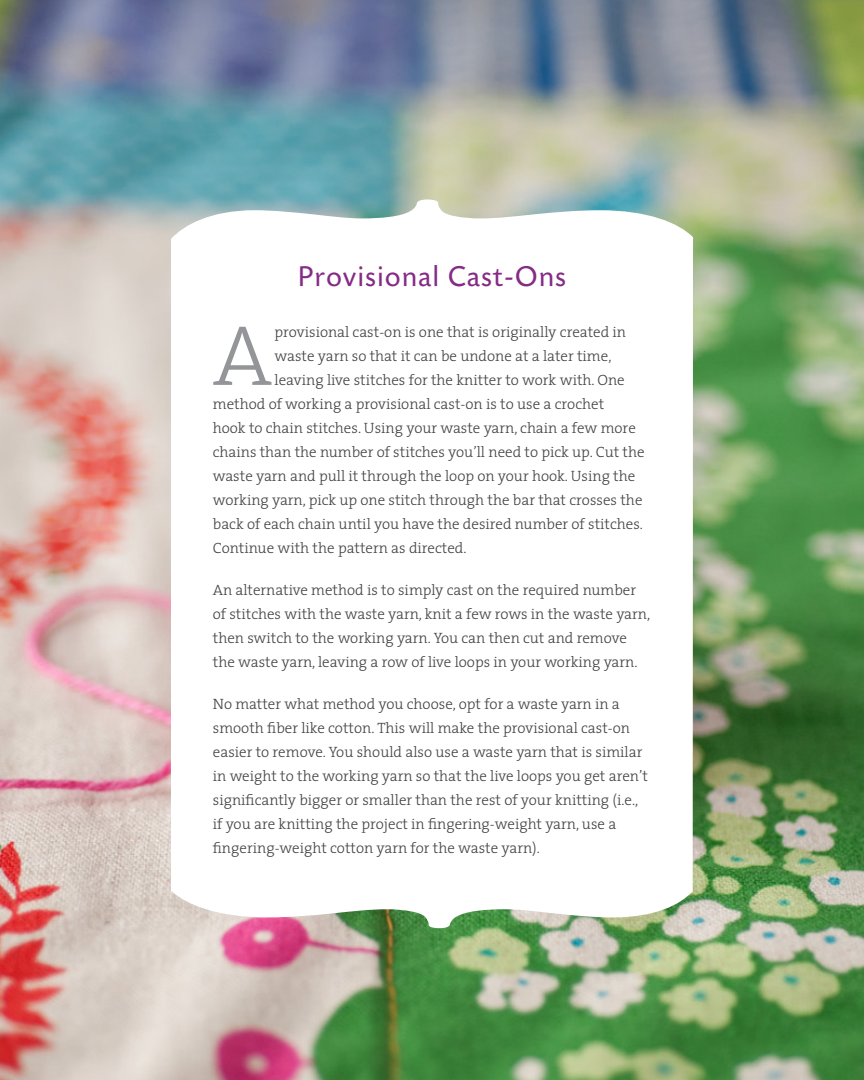
<style>
.page{position:relative;width:864px;height:1080px;background:#fff}
.page>*{position:absolute;margin:0;border:0;box-sizing:border-box;transform-origin:0 0}
.t1{font:300 86.1px "The Serif";color:#939598}
.t2{font:30px "Today SB";letter-spacing:.03em;color:#842c85}
.t3{font:300 15px/24px "The Serif";color:#414042}
</style>
<div class="page">
<img style="left:0;top:0;width:864px;height:1080px">
<svg style="left:171px;top:199px;width:522px;height:729px"></svg>
<h2 class="t2" style="left:298px;top:260px;width:270px">Provisional Cast-Ons</h2>
<h1 class="t1" style="left:213px;top:285px;width:61px">A</h1>
<p class="t3" style="left:275px;top:319px;width:353px">provisional cast-on is one that is originally created in</p>
<p class="t3" style="left:275px;top:343px;width:338px">waste yarn so that it can be undone at a later time,</p>
<p class="t3" style="left:275px;top:367px;width:352px">leaving live stitches for the knitter to work with. One</p>
<p class="t3" style="left:213px;top:391px;width:393px">method of working a provisional cast-on is to use a crochet</p>
<p class="t3" style="left:213px;top:415px;width:425px">hook to chain stitches. Using your waste yarn, chain a few more</p>
<p class="t3" style="left:213px;top:439px;width:433px">chains than the number of stitches you’ll need to pick up. Cut the</p>
<p class="t3" style="left:213px;top:463px;width:424px">waste yarn and pull it through the loop on your hook. Using the</p>
<p class="t3" style="left:213px;top:487px;width:431px">working yarn, pick up one stitch through the bar that crosses the</p>
<p class="t3" style="left:213px;top:511px;width:432px">back of each chain until you have the desired number of stitches.</p>
<p class="t3" style="left:213px;top:535px;width:255px">Continue with the pattern as directed.</p>
<p class="t3" style="left:213px;top:577px;width:439px">An alternative method is to simply cast on the required number of stitches with the waste yarn, knit a few rows in the waste yarn, then switch to the working yarn. You can then cut and remove the waste yarn, leaving a row of live loops in your working yarn.</p>
<p class="t3" style="left:213px;top:691px;width:437px">No matter what method you choose, opt for a waste yarn in a smooth fiber like cotton. This will make the provisional cast-on easier to remove. You should also use a waste yarn that is similar in weight to the working yarn so that the live loops you get aren’t significantly bigger or smaller than the rest of your knitting (i.e., if you are knitting the project in fingering-weight yarn, use a fingering-weight cotton yarn for the waste yarn).</p>
</div>
